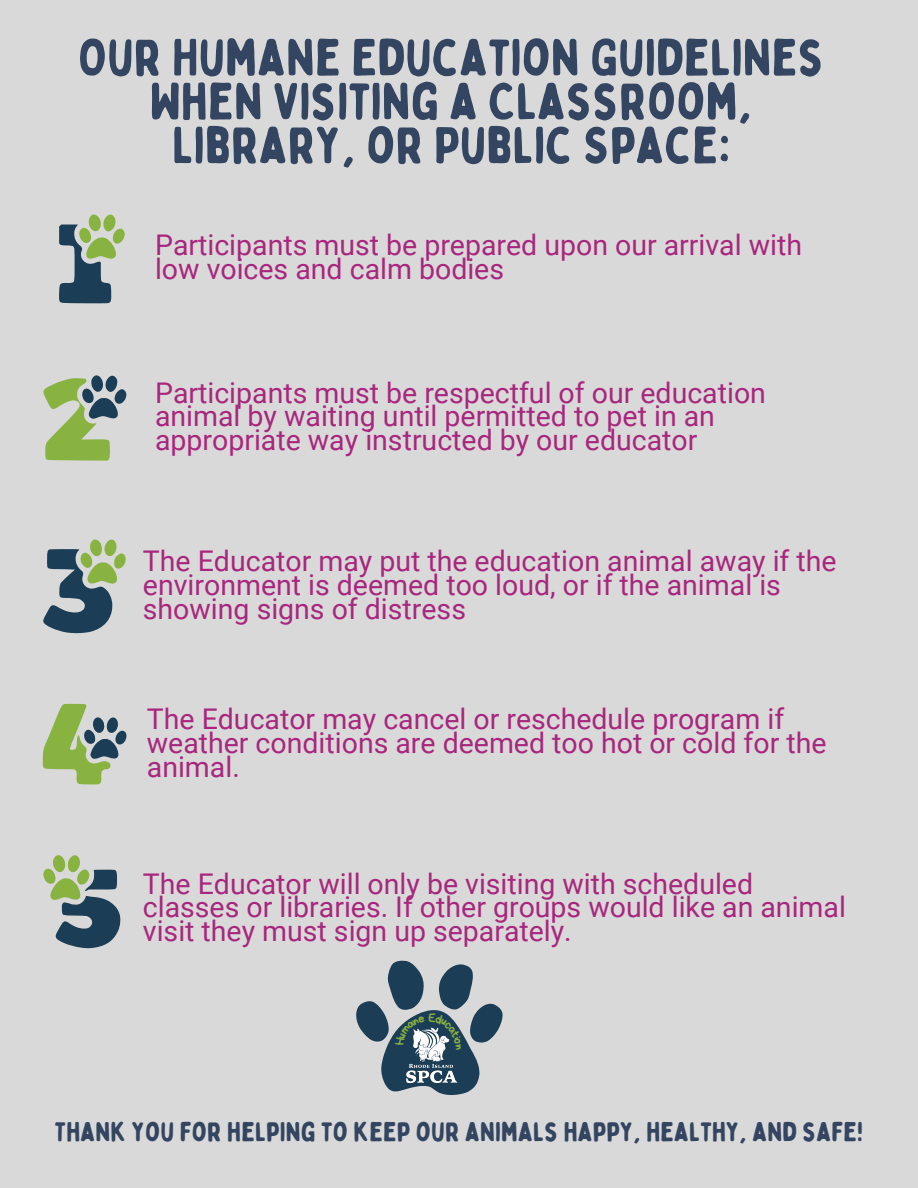
<style>
.page{position:relative;width:918px;height:1188px;background:#d9d9d9}
.page>*{position:absolute;margin:0;border:0;box-sizing:border-box;transform-origin:0 0}
.t1{font:51.6px/43.8px "Bobby Jones Soft";color:#334560;text-align:center}
.t2{font:28.5px/23.7px "Roboto";color:#a8267d}
.t3{font:27px "Bobby Jones Soft";color:#334560}
</style>
<div class="page">
<svg style="left:59px;top:214px;width:66px;height:89px"></svg>
<svg style="left:43px;top:375px;width:84px;height:85px"></svg>
<svg style="left:43px;top:539px;width:83px;height:95px"></svg>
<svg style="left:43px;top:704px;width:84px;height:81px"></svg>
<svg style="left:43px;top:855px;width:77px;height:94px"></svg>
<svg style="left:356px;top:960px;width:147px;height:135px"></svg>
<p class="t1" style="left:78px;top:36px;width:748px">OUR HUMANE EDUCATION GUIDELINES<br>WHEN VISITING A CLASSROOM,<br>LIBRARY, OR PUBLIC SPACE:</p>
<p class="t2" style="left:155px;top:234px;width:649px">Participants must be prepared upon our arrival with low voices and calm bodies</p>
<p class="t2" style="left:155px;top:381px;width:612px">Participants must be respectful of our education animal by waiting until permitted to pet in an appropriate way instructed by our educator</p>
<p class="t2" style="left:143px;top:550px;width:695px">The Educator may put the education animal away if the environment is deemed too loud, or if the animal is showing signs of distress</p>
<p class="t2" style="left:147px;top:708px;width:681px">The Educator may cancel or reschedule program if weather conditions are deemed too hot or cold for the animal.</p>
<p class="t2" style="left:143px;top:872px;width:705px">The Educator will only be visiting with scheduled classes or libraries. If other groups would like an animal visit they must sign up separately.</p>
<p class="t3" style="left:55px;top:1115px;width:810px">THANK YOU FOR HELPING TO KEEP OUR ANIMALS HAPPY, HEALTHY, AND SAFE!</p>
</div>
